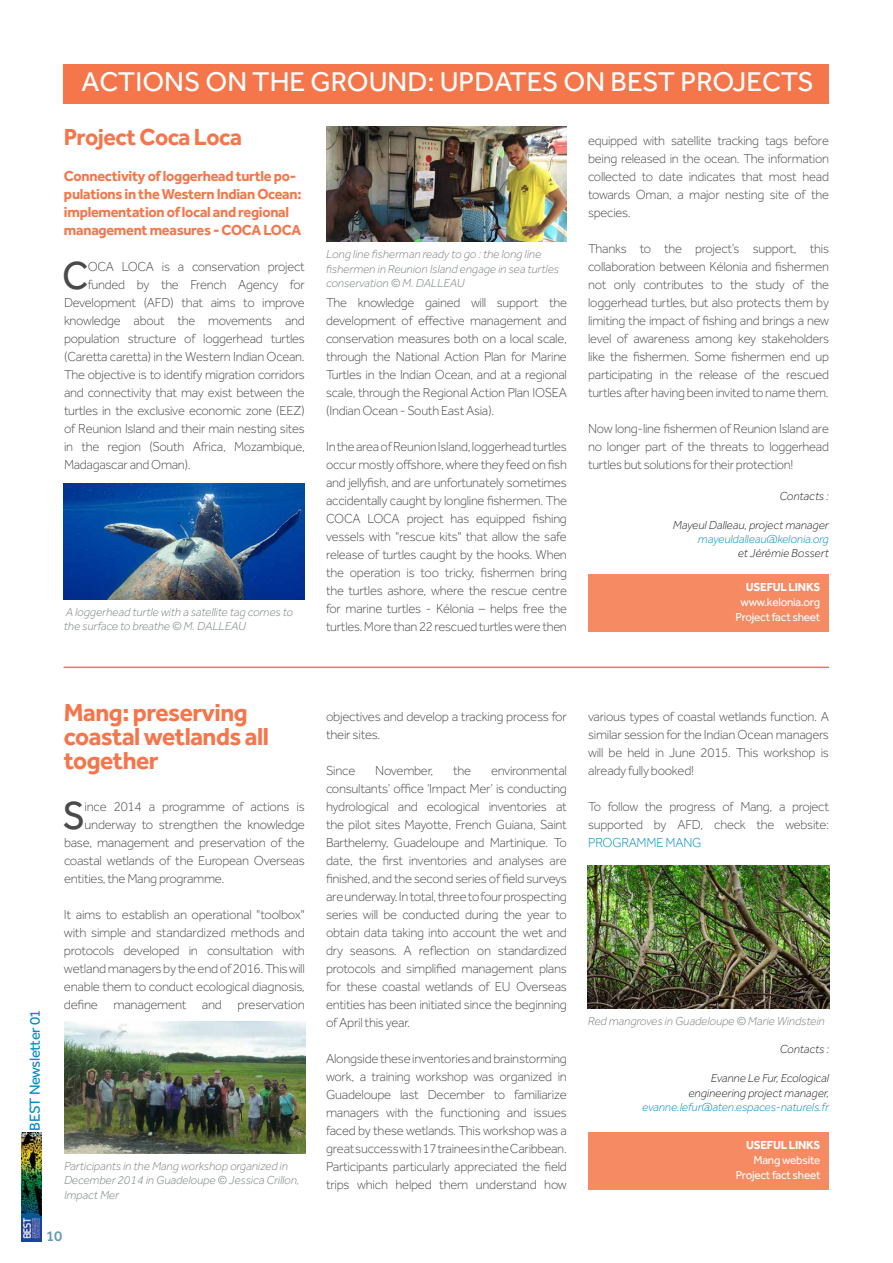
<style>
.page{position:relative;width:893px;height:1263px;background:#fff}
.page>*{position:absolute;margin:0;border:0;box-sizing:border-box;transform-origin:0 0}
.t1{font:40.5px "Effra";color:#4a4a4d;scale:.96 1}
.t2{font:40.5px "Effra";color:#4a4a4d}
.t3{font:28.05px "Effra";color:#fff}
.t4{font:700 25.5px/24px "Effra";letter-spacing:-.02em;color:#f4764a}
.t5{font:700 24px "Effra";letter-spacing:-.02em;color:#f4764a}
.t6{font:700 15px/18px "Effra";letter-spacing:-.02em;color:#f4764a}
.t7{font:15px "Effra";letter-spacing:-.03em;color:#008bc0}
.t8{font:500 15px "Effra";color:#659db6}
.t9{font:300 13.5px/18px "Effra";letter-spacing:-.02em;color:#4a4a4d;text-align:justify;scale:.96 1}
.t10{font:300 13.5px/18px "Effra";letter-spacing:-.02em;color:#4a4a4d;text-align:justify}
.t11{font:300 13.5px "Effra";letter-spacing:-.02em;color:#008bc0;scale:.96 1}
.t12{font:italic 300 12px/14.4px "Effra";color:#787d7e}
.t13{font:italic 300 12px/14.4px "Effra";color:#231f20;text-align:right}
.t14{font:italic 300 12px "Effra";color:#008bc0}
.t15{font:12px/15px "Effra";letter-spacing:-.02em;color:#fff;text-align:center}
.t16{font:700 12px "Effra";letter-spacing:-.02em;color:#fff}
</style>
<div class="page">
<img style="left:21px;top:1133px;width:21px;height:109px">
<img style="left:64px;top:484px;width:241px;height:116px">
<img style="left:64px;top:1021px;width:241px;height:132px">
<img style="left:588px;top:865px;width:241px;height:143px">
<img style="left:326px;top:126px;width:241px;height:116px">
<div style="left:588px;top:574px;width:241px;height:57px;background:#f68a62"></div>
<div style="left:588px;top:1132px;width:241px;height:57px;background:#f68a62"></div>
<div style="left:64px;top:64px;width:765px;height:39px;background:#f4764a"></div>
<hr style="left:64px;top:666px;width:765px;height:2px;background:#f4764a">
<h2 class="t3" style="left:82px;top:65px;width:36px">Actions</h2>
<h2 class="t3" style="left:205px;top:65px;width:65px">on the</h2>
<h2 class="t3" style="left:311px;top:65px;width:20px">gro</h2>
<h2 class="t3" style="left:369px;top:65px;width:107px">und: updates</h2>
<h2 class="t3" style="left:564px;top:65px;width:135px">on BEST pro</h2>
<h2 class="t3" style="left:732px;top:65px;width:31px">jects</h2>
<h3 class="t5" style="left:64px;top:122px;width:180px">Project Coca Loca</h3>
<p class="t6" style="left:64px;top:167px;width:239px">Connectivity of loggerhead turtle po&shy;pulations in the Western Indian Ocean: implementation of local and regional management measures - COCA LOCA</p>
<h1 class="t1" style="left:62px;top:252px;width:29px">C</h1>
<p class="t9" style="left:88px;top:257px;width:228px">OCA LOCA is a conservation project</p>
<p class="t9" style="left:88px;top:275px;width:228px">funded by the French Agency for</p>
<p class="t9" style="left:64px;top:293px;width:252px">Development (AFD) that aims to improve</p>
<p class="t9" style="left:64px;top:311px;width:252px">knowledge about the movements and</p>
<p class="t9" style="left:64px;top:329px;width:252px">population structure of loggerhead turtles</p>
<p class="t9" style="left:64px;top:347px;width:252px">(Caretta caretta) in the Western Indian Ocean.</p>
<p class="t9" style="left:64px;top:365px;width:252px">The objective is to identify migration corridors</p>
<p class="t9" style="left:64px;top:383px;width:252px">and connectivity that may exist between the</p>
<p class="t9" style="left:64px;top:401px;width:252px">turtles in the exclusive economic zone (EEZ)</p>
<p class="t9" style="left:64px;top:419px;width:252px">of Reunion Island and their main nesting sites</p>
<p class="t9" style="left:64px;top:437px;width:252px">in the region (South Africa, Mozambique,</p>
<p class="t9" style="left:64px;top:455px;width:134px">Madagascar and Oman).</p>
<p class="t12" style="left:64px;top:605px;width:231px">A loggerhead turtle with a satellite tag comes to the surface to breathe © M. DALLEAU</p>
<p class="t12" style="left:326px;top:247px;width:234px">Long line fisherman ready to go : the long line fishermen in Reunion Island engage in sea turtles conservation © M. DALLEAU</p>
<p class="t9" style="left:326px;top:293px;width:252px">The knowledge gained will support the development of effective management and conservation measures both on a local scale, through the National Action Plan for Marine Turtles in the Indian Ocean, and at a regional scale, through the Regional Action Plan IOSEA (Indian Ocean - South East Asia).</p>
<p class="t9" style="left:326px;top:437px;width:252px">In the area of Reunion Island, loggerhead turtles occur mostly offshore, where they feed on fish and jellyfish, and are unfortunately sometimes accidentally caught by longline fishermen. The COCA LOCA project has equipped fishing vessels with "rescue kits" that allow the safe release of turtles caught by the hooks. When the operation is too tricky, fishermen bring the turtles ashore, where the rescue centre for marine turtles - Kélonia – helps free the turtles. More than 22 rescued turtles were then</p>
<p class="t9" style="left:588px;top:131px;width:252px">equipped with satellite tracking tags before being released in the ocean. The information collected to date indicates that most head towards Oman, a major nesting site of the species.</p>
<p class="t9" style="left:588px;top:239px;width:252px">Thanks to the project’s support, this collaboration between Kélonia and fishermen not only contributes to the study of the loggerhead turtles, but also protects them by limiting the impact of fishing and brings a new level of awareness among key stakeholders like the fishermen. Some fishermen end up participating in the release of the rescued turtles after having been invited to name them.</p>
<p class="t9" style="left:588px;top:419px;width:252px">Now long-line fishermen of Reunion Island are no longer part of the threats to loggerhead turtles but solutions for their protection!</p>
<p class="t13" style="left:779px;top:489px;width:51px">Contacts :</p>
<p class="t13" style="left:673px;top:517px;width:157px">Mayeul Dalleau, project manager</p>
<p class="t14" style="left:698px;top:532px;width:132px">mayeuldalleau@kelonia.org</p>
<p class="t13" style="left:738px;top:546px;width:93px">et Jérémie Bossert</p>
<p class="t16" style="left:746px;top:580px;width:76px">USEFUL LINKS</p>
<p class="t15" style="left:736px;top:594px;width:86px">www.kelonia.org<br>Project fact sheet</p>
<p class="t7" style="left:26px;top:1130px;width:123px;rotate:-90deg">BEST Newsletter 01</p>
<h3 class="t4" style="left:64px;top:700px;width:207px">Mang: preserving coastal wetlands all together</h3>
<h1 class="t2" style="left:63px;top:792px;width:24px">S</h1>
<p class="t10" style="left:85px;top:797px;width:222px">ince 2014 a programme of actions is</p>
<p class="t10" style="left:85px;top:815px;width:222px">underway to strengthen the knowledge</p>
<p class="t10" style="left:64px;top:833px;width:242px">base, management and preservation of the</p>
<p class="t10" style="left:64px;top:851px;width:242px">coastal wetlands of the European Overseas</p>
<p class="t10" style="left:64px;top:869px;width:162px">entities, the Mang programme.</p>
<p class="t10" style="left:64px;top:905px;width:242px">It aims to establish an operational "toolbox" with simple and standardized methods and protocols developed in consultation with wetland managers by the end of 2016. This will enable them to conduct ecological diagnosis, define management and preservation</p>
<p class="t12" style="left:64px;top:1159px;width:237px">Participants in the Mang workshop organized in<br>December 2014 in Guadeloupe © Jessica Crillon,<br>Impact Mer</p>
<p class="t8" style="left:46px;top:1227px;width:18px">10</p>
<p class="t10" style="left:326px;top:707px;width:242px">objectives and develop a tracking process for their sites.</p>
<p class="t10" style="left:326px;top:761px;width:31px">Since</p>
<p class="t10" style="left:375px;top:761px;width:60px">November,</p>
<p class="t10" style="left:453px;top:761px;width:20px">the</p>
<p class="t10" style="left:326px;top:761px;width:242px;text-indent:165px">environmental consultants’ office ‘Impact Mer’ is conducting hydrological and ecological inventories at the pilot sites Mayotte, French Guiana, Saint Barthelemy, Guadeloupe and Martinique. To date, the first inventories and analyses are finished, and the second series of field surveys are underway. In total, three to four prospecting series will be conducted during the year to obtain data taking into account the wet and dry seasons. A reflection on standardized protocols and simplified management plans for these coastal wetlands of EU Overseas entities has been initiated since the beginning of April this year.</p>
<p class="t10" style="left:326px;top:1049px;width:242px">Alongside these inventories and brainstorming work, a training workshop was organized in Guadeloupe last December to familiarize managers with the functioning and issues faced by these wetlands. This workshop was a great success with 17 trainees in the Caribbean.<br>Participants particularly appreciated the field trips which helped them understand how</p>
<p class="t10" style="left:588px;top:707px;width:242px">various types of coastal wetlands function. A similar session for the Indian Ocean managers will be held in June 2015. This workshop is already fully booked!</p>
<p class="t9" style="left:588px;top:797px;width:252px">To follow the progress of Mang, a project supported by AFD, check the website:</p>
<p class="t11" style="left:588px;top:835px;width:119px">PROGRAMME MANG</p>
<p class="t12" style="left:588px;top:1013px;width:238px">Red mangroves in Guadeloupe © Marie Windstein</p>
<p class="t13" style="left:780px;top:1042px;width:51px">Contacts :</p>
<p class="t13" style="left:688px;top:1071px;width:142px">Evanne Le Fur, Ecological engineering project manager,</p>
<p class="t14" style="left:642px;top:1100px;width:188px">evanne.lefur@aten.espaces-naturels.fr</p>
<p class="t16" style="left:746px;top:1137px;width:76px">USEFUL LINKS</p>
<p class="t15" style="left:736px;top:1152px;width:86px;text-align:right">Mang website<br>Project fact sheet</p>
</div>
